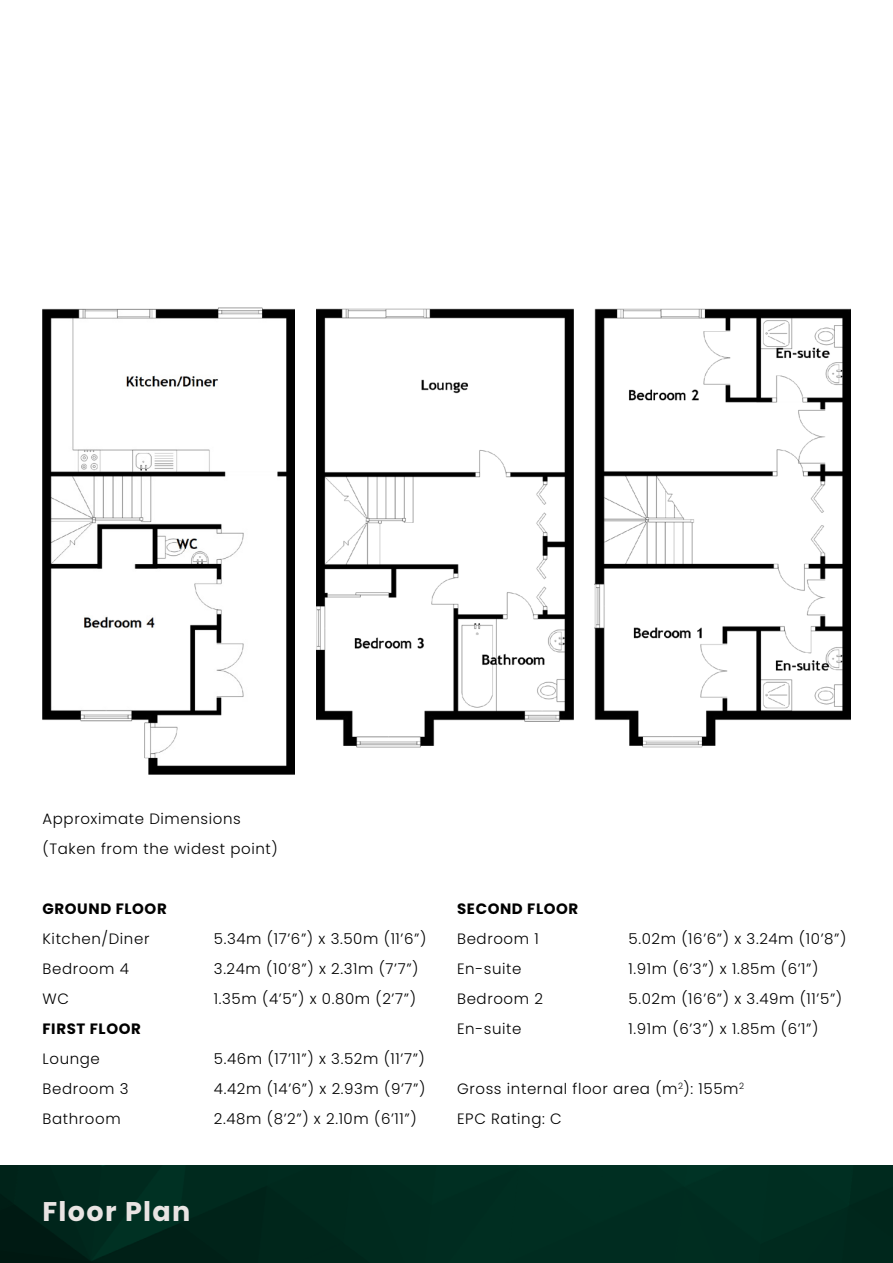
<style>
.page{position:relative;width:893px;height:1263px;background:#fff}
.page>*{position:absolute;margin:0;border:0;box-sizing:border-box;transform-origin:0 0}
.t1{font:700 27px "Poppins";letter-spacing:.05em;color:#e9e4e3}
.t2{font:300 15px/30px "Poppins";letter-spacing:.04em;color:#000}
.t3{font:700 15px "Poppins";letter-spacing:.04em;color:#000}
</style>
<div class="page">
<img style="left:0;top:1165px;width:893px;height:98px">
<img style="left:43px;top:307px;width:252px;height:468px">
<img style="left:316px;top:308px;width:257px;height:440px">
<img style="left:595px;top:308px;width:255px;height:440px">
<p class="t2" style="left:43px;top:804px;width:237px">Approximate Dimensions (Taken from the widest point)</p>
<p class="t3" style="left:43px;top:900px;width:126px">GROUND FLOOR</p>
<p class="t2" style="left:43px;top:924px;width:108px">Kitchen/Diner</p>
<p class="t2" style="left:214px;top:924px;width:214px">5.34m (17’6”) x 3.50m (11’6”)</p>
<p class="t2" style="left:43px;top:954px;width:88px">Bedroom 4</p>
<p class="t2" style="left:214px;top:954px;width:206px">3.24m (10’8”) x 2.31m (7’7”)</p>
<p class="t2" style="left:43px;top:984px;width:28px">WC</p>
<p class="t2" style="left:214px;top:984px;width:204px">1.35m (4’5”) x 0.80m (2’7”)</p>
<p class="t3" style="left:43px;top:1020px;width:100px">FIRST FLOOR</p>
<p class="t2" style="left:43px;top:1044px;width:59px">Lounge</p>
<p class="t2" style="left:214px;top:1044px;width:212px">5.46m (17’11”) x 3.52m (11’7”)</p>
<p class="t2" style="left:43px;top:1074px;width:88px">Bedroom 3</p>
<p class="t2" style="left:214px;top:1074px;width:213px">4.42m (14’6”) x 2.93m (9’7”)</p>
<p class="t2" style="left:43px;top:1104px;width:80px">Bathroom</p>
<p class="t2" style="left:214px;top:1104px;width:204px">2.48m (8’2”) x 2.10m (6’11”)</p>
<h1 class="t1" style="left:43px;top:1196px;width:149px">Floor Plan</h1>
<p class="t3" style="left:457px;top:900px;width:123px">SECOND FLOOR</p>
<p class="t2" style="left:457px;top:924px;width:83px">Bedroom 1</p>
<p class="t2" style="left:629px;top:924px;width:219px">5.02m (16’6”) x 3.24m (10’8”)</p>
<p class="t2" style="left:457px;top:954px;width:66px">En-suite</p>
<p class="t2" style="left:629px;top:954px;width:191px">1.91m (6’3”) x 1.85m (6’1”)</p>
<p class="t2" style="left:457px;top:984px;width:87px">Bedroom 2</p>
<p class="t2" style="left:629px;top:984px;width:215px">5.02m (16’6”) x 3.49m (11’5”)</p>
<p class="t2" style="left:457px;top:1014px;width:66px">En-suite</p>
<p class="t2" style="left:629px;top:1014px;width:191px">1.91m (6’3”) x 1.85m (6’1”)</p>
<p class="t2" style="left:457px;top:1074px;width:289px">Gross internal floor area (m<sup>2</sup>): 155m<sup>2<br></sup>EPC Rating: C</p>
</div>
